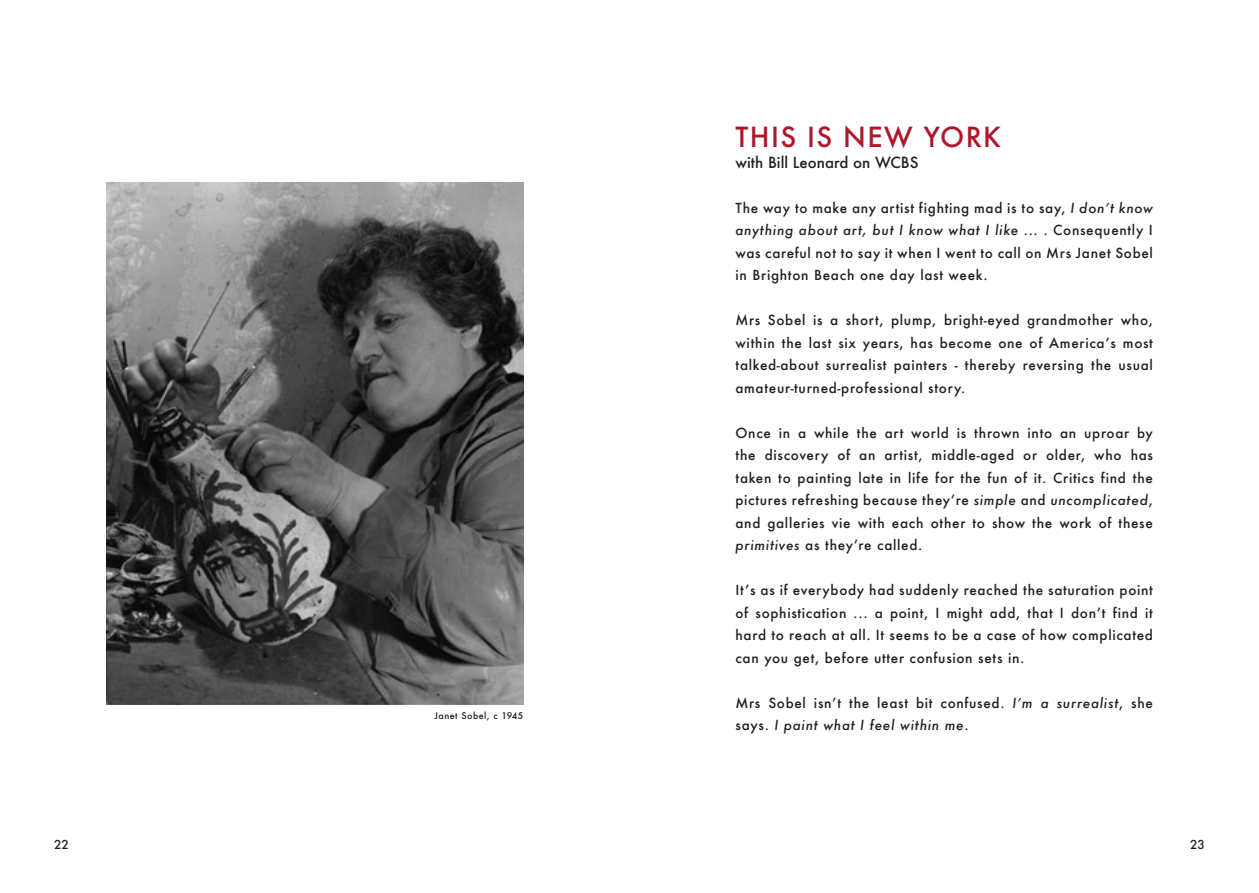
<style>
.page{position:relative;width:1259px;height:893px;background:#fff}
.page>*{position:absolute;margin:0;border:0;box-sizing:border-box;transform-origin:0 0}
.t1{font:500 27px "Futura";letter-spacing:.05em;color:#ae172b}
.t2{font:500 15px "Futura";color:#231f20}
.t3{font:500 13.5px/22.5px "Futura";letter-spacing:.05em;color:#231f20;text-align:justify}
.t4{font:500 12px "Futura";color:#231f20}
.t5{font:500 9px "Futura";letter-spacing:.05em;color:#231f20}
.s1{font-style:italic}
</style>
<div class="page">
<img style="left:106px;top:183px;width:417px;height:521px">
<p class="t5" style="left:434px;top:710px;width:91px">Janet Sobel, c 1945</p>
<h1 class="t1" style="left:735px;top:118px;width:267px">THIS IS NEW YORK</h1>
<p class="t2" style="left:735px;top:152px;width:184px">with Bill Leonard on WCBS</p>
<p class="t3" style="left:735px;top:196px;width:419px">The way to make any artist fighting mad is to say, <span class="s1">I don’t know anything about art, but I know what I like</span> ... . Consequently I was careful not to say it when I went to call on Mrs Janet Sobel in Brighton Beach one day last week.</p>
<p class="t3" style="left:735px;top:309px;width:419px">Mrs Sobel is a short, plump, bright-eyed grandmother who, within the last six years, has become one of America’s most talked-about surrealist painters - thereby reversing the usual amateur-turned-professional story.</p>
<p class="t3" style="left:735px;top:421px;width:419px">Once in a while the art world is thrown into an uproar by the discovery of an artist, middle-aged or older, who has taken to painting late in life for the fun of it. Critics find the pictures refreshing because they’re <span class="s1">simple</span> and <span class="s1">uncomplicated</span>, and galleries vie with each other to show the work of these <span class="s1">primitives</span> as they’re called.</p>
<p class="t3" style="left:735px;top:579px;width:419px">It’s as if everybody had suddenly reached the saturation point of sophistication ... a point, I might add, that I don’t find it hard to reach at all. It seems to be a case of how complicated can you get, before utter confusion sets in.</p>
<p class="t3" style="left:735px;top:691px;width:419px">Mrs Sobel isn’t the least bit confused. <span class="s1">I’m a surrealist</span>, she says. <span class="s1">I paint what I feel within me</span>.</p>
<p class="t4" style="left:54px;top:836px;width:16px">22</p>
<p class="t4" style="left:1190px;top:836px;width:16px">23</p>
</div>
